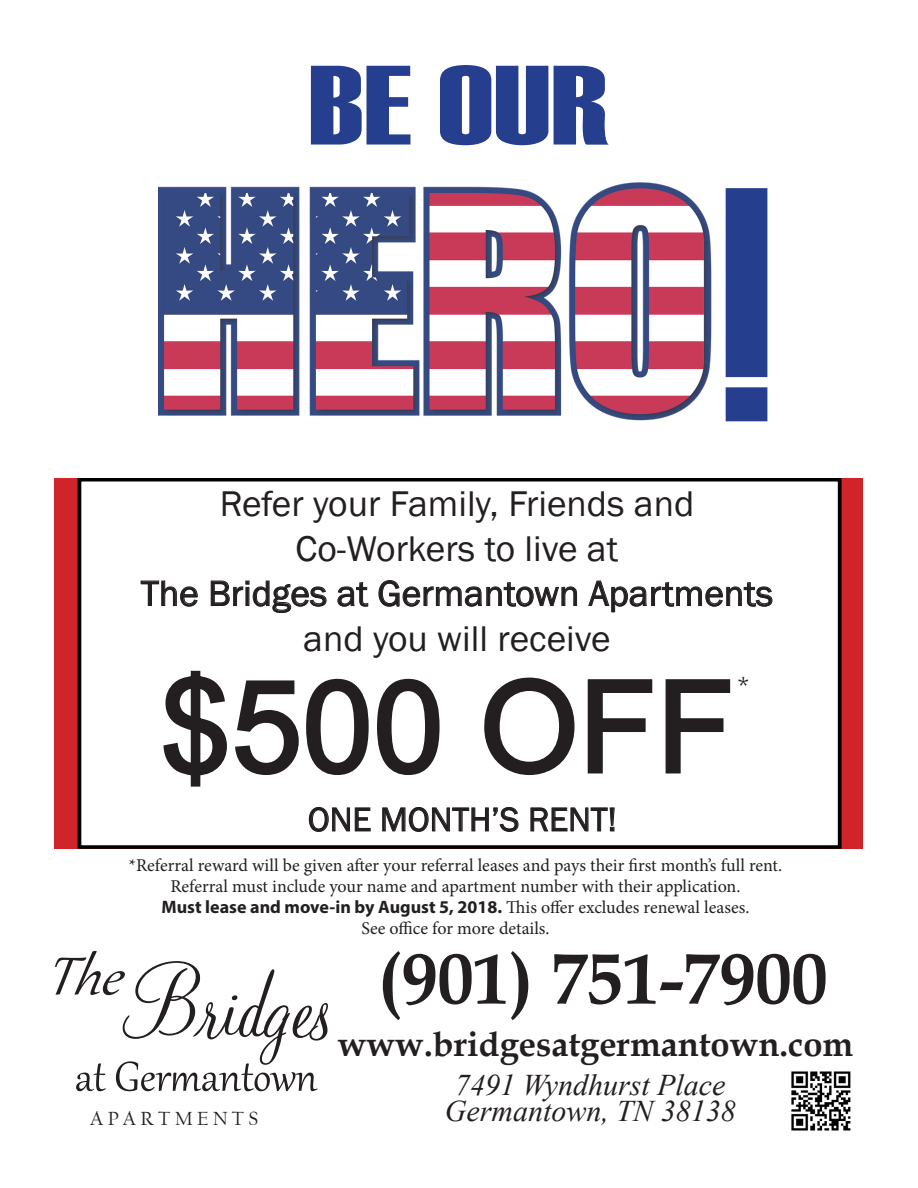
<style>
.page{position:relative;width:918px;height:1188px;background:#fff}
.page>*{position:absolute;margin:0;border:0;box-sizing:border-box;transform-origin:0 0}
.t1{font:333px "Haettenschweiler";color:#253f8e;scale:.9 1}
.t2{font:127.5px "Arial";color:#231f20}
.t3{font:112.5px "Haettenschweiler";color:#253f8e;scale:1.3 1}
.t4{font:700 72px "Book Antiqua";color:#231f20}
.t5{font:italic 65.4px "Gabriola";color:#231f20}
.t6{font:36.75px "Franklin Gothic";color:#231f20}
.t7{font:700 34.5px "Book Antiqua";color:#231f20}
.t8{font:34.5px "Franklin Gothic";color:#231f20}
.t9{font:italic 30px "Times New Roman";color:#231f20}
.t10{font:22.5px "Franklin Gothic";color:#231f20}
.t11{font:19.95px "Californian FB";color:#231f20}
.t12{font:18px "Minion Pro";color:#231f20}
.t13{font:700 18px "Myriad Pro";color:#231f20}
.s1{font-family:"Minion Pro";font-weight:400}
</style>
<div class="page">
<div style="left:55px;top:478px;width:808px;height:371px;background:#d1232a"></div>
<div style="left:79px;top:480px;width:761px;height:367px;background:#fff"></div>
<div style="left:78px;top:478px;width:764px;height:371px;border:4px solid #000"></div>
<img style="left:158px;top:182px;width:554px;height:239px">
<svg style="left:140px;top:580px;width:58px;height:27px"></svg>
<svg style="left:211px;top:580px;width:116px;height:33px"></svg>
<svg style="left:337px;top:582px;width:32px;height:25px"></svg>
<svg style="left:378px;top:580px;width:199px;height:27px"></svg>
<svg style="left:588px;top:580px;width:185px;height:32px"></svg>
<svg style="left:163px;top:670px;width:206px;height:117px"></svg>
<svg style="left:377px;top:678px;width:63px;height:97px"></svg>
<svg style="left:484px;top:677px;width:91px;height:98px"></svg>
<svg style="left:587px;top:679px;width:66px;height:95px"></svg>
<svg style="left:665px;top:679px;width:66px;height:95px"></svg>
<svg style="left:309px;top:807px;width:62px;height:25px"></svg>
<svg style="left:382px;top:807px;width:137px;height:25px"></svg>
<svg style="left:530px;top:807px;width:85px;height:25px"></svg>
<img style="left:791px;top:1071px;width:60px;height:60px">
<svg style="left:76px;top:1063px;width:30px;height:28px"></svg>
<svg style="left:116px;top:961px;width:212px;height:130px"></svg>
<p class="t3" style="left:309px;top:29px;width:233px">BE OUR</p>
<p class="t1" style="left:721px;top:79px;width:58px">!</p>
<p class="t6" style="left:220px;top:480px;width:476px">Refer your Family, Friends and</p>
<p class="t6" style="left:296px;top:525px;width:324px">Co-Workers to live at</p>
<p class="t6" style="left:141px;top:570px;width:634px">The Bridges at Germantown Apartments</p>
<p class="t6" style="left:303px;top:615px;width:309px">and you will receive</p>
<p class="t2" style="left:161px;top:639px;width:576px">$500 OFF</p>
<p class="t10" style="left:737px;top:670px;width:15px">*</p>
<p class="t8" style="left:308px;top:798px;width:310px">ONE MONTH’S RENT!</p>
<p class="t12" style="left:129px;top:853px;width:655px">*Referral reward will be given after your referral leases and pays their first month’s full rent.</p>
<p class="t12" style="left:170px;top:874px;width:572px">Referral must include your name and apartment number with their application.</p>
<p class="t13" style="left:161px;top:895px;width:590px">Must lease and move-in by August 5, 2018. <span class="s1">This offer excludes renewal leases.</span></p>
<p class="t12" style="left:361px;top:916px;width:190px">See office for more details.</p>
<p class="t4" style="left:378px;top:930px;width:451px">(901) 751-7900</p>
<p class="t7" style="left:338px;top:1021px;width:517px">www.bridgesatgermantown.com</p>
<p class="t9" style="left:455px;top:1065px;width:272px">7491 Wyndhurst Place</p>
<p class="t9" style="left:445px;top:1090px;width:292px">Germantown, TN 38138</p>
<h3 class="t5" style="left:45px;top:933px;width:119px">The</h3>
<p class="t11" style="left:90px;top:1108px;width:170px">A P A R T M E N T S</p>
</div>
